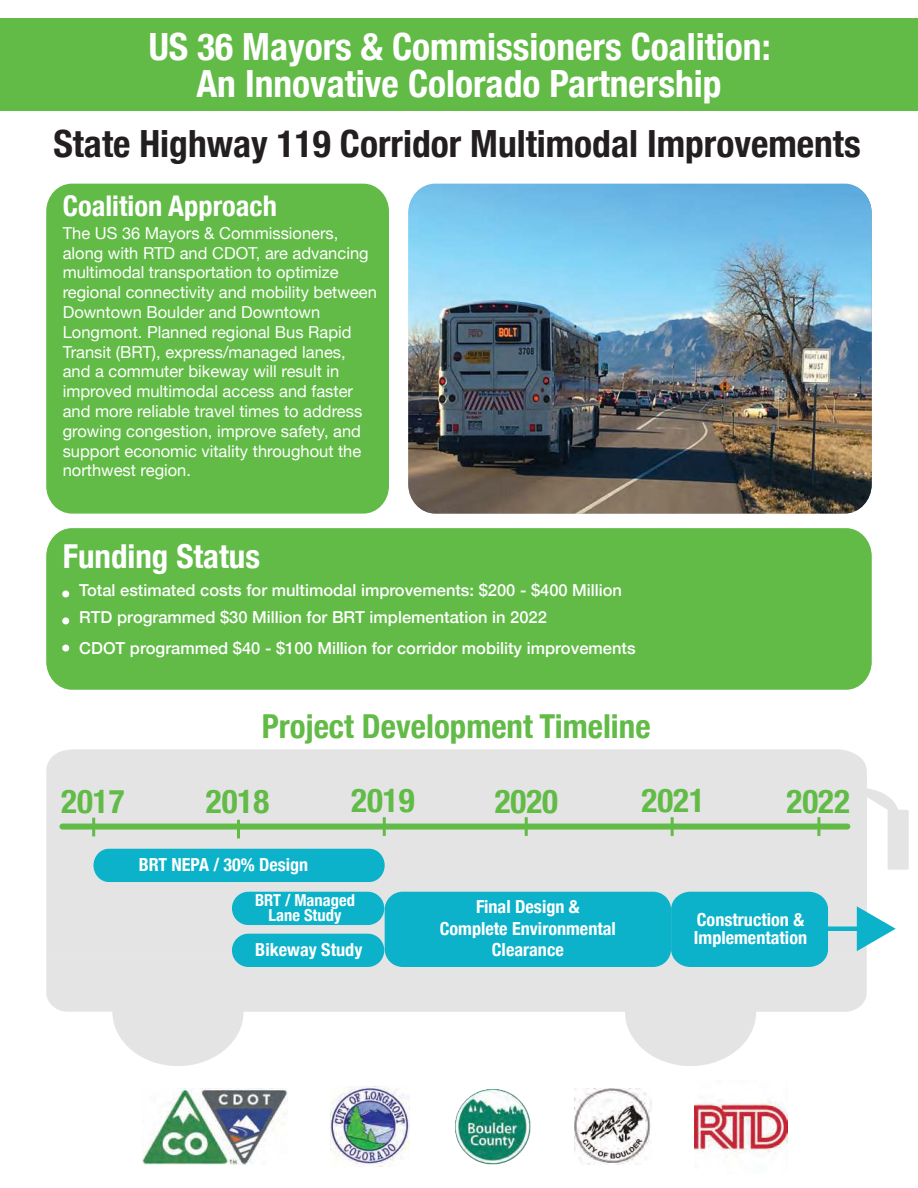
<style>
.page{position:relative;width:918px;height:1188px;background:#fff}
.page>*{position:absolute;margin:0;border:0;box-sizing:border-box;transform-origin:0 0}
.t1{font:700 condensed 37.5px/37.5px "Helvetica Neue";color:#fff;text-align:center}
.t2{font:700 condensed 37.5px "Helvetica Neue";color:#231f20}
.t3{font:700 condensed 33px "Helvetica Neue";color:#61bb46}
.t4{font:700 condensed 33px "Helvetica Neue";color:#fff}
.t5{font:700 condensed 28.5px "Helvetica Neue";color:#fff}
.t6{font:700 condensed 18px/21.6px "Helvetica Neue";color:#fff}
.t7{font:16.5px/19.8px "Helvetica Neue";color:#fff}
.t8{font:500 16.5px/27px "Helvetica Neue";color:#fff}
.t9{font:700 condensed 16.5px/15px "Helvetica Neue";color:#fff;text-align:center}
</style>
<div class="page">
<div style="left:46px;top:184px;width:343px;height:330px;background:#61bb46;border-radius:27px"></div>
<div style="left:46px;top:528px;width:826px;height:162px;background:#61bb46"></div>
<div style="left:0;top:18px;width:918px;height:93px;background:#61bb46"></div>
<div style="left:46px;top:749px;width:821px;height:205px;background:#e4e4e5"></div>
<div style="left:46px;top:954px;width:821px;height:58px;background:#e4e4e5"></div>
<div style="left:112px;top:957px;width:132px;height:109px;background:#e4e4e5;border-radius:50%"></div>
<div style="left:625px;top:958px;width:131px;height:108px;background:#e4e4e5;border-radius:50%"></div>
<div style="left:591px;top:800px;width:125px;height:96px;background:#e4e4e5"></div>
<div style="left:427px;top:800px;width:125px;height:92px;background:#e4e4e5"></div>
<svg style="left:262px;top:800px;width:125px;height:96px;background:#e0e3e3"></svg>
<div style="left:97px;top:800px;width:125px;height:96px;background:#e4e4e5"></div>
<div style="left:888px;top:810px;width:21px;height:60px;background:#e4e4e5"></div>
<div style="left:62px;top:824px;width:785px;height:6px;background:#61bb46"></div>
<img style="left:455px;top:1089px;width:76px;height:76px">
<img style="left:575px;top:1088px;width:76px;height:77px">
<img style="left:143px;top:1088px;width:145px;height:77px">
<img style="left:331px;top:1086px;width:79px;height:81px">
<img style="left:695px;top:1101px;width:93px;height:52px">
<div style="left:62px;top:590px;width:7px;height:7px;background:#fff;border-radius:50%"></div>
<div style="left:62px;top:617px;width:7px;height:7px;background:#fff;border-radius:50%"></div>
<div style="left:62px;top:645px;width:7px;height:7px;background:#fff;border-radius:50%"></div>
<hr style="left:92px;top:818px;width:3px;height:18px;background:#61bb46">
<hr style="left:237px;top:820px;width:3px;height:18px;background:#61bb46">
<hr style="left:383px;top:817px;width:3px;height:19px;background:#61bb46">
<hr style="left:525px;top:817px;width:3px;height:19px;background:#61bb46">
<hr style="left:671px;top:817px;width:3px;height:19px;background:#61bb46">
<div style="left:93px;top:849px;width:292px;height:33px;background:#0bb2c9;border-radius:16px"></div>
<div style="left:232px;top:934px;width:152px;height:33px;background:#0bb2c9;border-radius:17px"></div>
<div style="left:232px;top:892px;width:152px;height:33px;background:#0bb2c9;border-radius:17px"></div>
<svg style="left:770px;top:776px;width:128px;height:175px"></svg>
<div style="left:671px;top:892px;width:157px;height:75px;background:#0bb2c9;border-radius:18px"></div>
<div style="left:385px;top:892px;width:286px;height:75px;background:#0bb2c9;border-radius:18px"></div>
<img style="left:408px;top:184px;width:464px;height:330px">
<h1 class="t1" style="left:149px;top:31px;width:624px">US 36 Mayors &amp; Commissioners Coalition:<br>An Innovative Colorado Partnership</h1>
<h1 class="t2" style="left:53px;top:130px;width:809px">State Highway 119 Corridor Multimodal Improvements</h1>
<h3 class="t5" style="left:63px;top:196px;width:216px">Coalition Approach</h3>
<p class="t7" style="left:63px;top:225px;width:316px">The US 36 Mayors &amp; Commissioners, along with RTD and CDOT, are advancing multimodal transportation to optimize regional connectivity and mobility between Downtown Boulder and Downtown Longmont. Planned regional Bus Rapid Transit (BRT), express/managed lanes, and a commuter bikeway will result in improved multimodal access and faster and more reliable travel times to address growing congestion, improve safety, and support economic vitality throughout the northwest region.</p>
<h2 class="t4" style="left:63px;top:544px;width:199px">Funding Status</h2>
<p class="t8" style="left:79px;top:578px;width:544px">Total estimated costs for multimodal improvements: $200 - $400 Million<br>RTD programmed $30 Million for BRT implementation in 2022</p>
<p class="t8" style="left:79px;top:635px;width:558px">CDOT programmed $40 - $100 Million for corridor mobility improvements</p>
<h2 class="t3" style="left:262px;top:714px;width:390px">Project Development Timeline</h2>
<h2 class="t3" style="left:61px;top:789px;width:65px">2017</h2>
<h2 class="t3" style="left:206px;top:789px;width:65px">2018</h2>
<h2 class="t3" style="left:351px;top:788px;width:65px">2019</h2>
<h2 class="t3" style="left:495px;top:789px;width:65px">2020</h2>
<h2 class="t3" style="left:642px;top:788px;width:65px">2021</h2>
<h2 class="t3" style="left:787px;top:789px;width:65px">2022</h2>
<p class="t6" style="left:139px;top:856px;width:171px">BRT NEPA / 30% Design</p>
<p class="t9" style="left:255px;top:894px;width:101px">BRT / Managed<br>Lane Study</p>
<p class="t6" style="left:255px;top:940px;width:109px">Bikeway Study</p>
<p class="t6" style="left:440px;top:897px;width:178px;text-align:center">Final Design &amp;<br>Complete Environmental<br>Clearance</p>
<p class="t6" style="left:694px;top:912px;width:115px;line-height:18px">Construction &amp;<br>Implementation</p>
</div>
